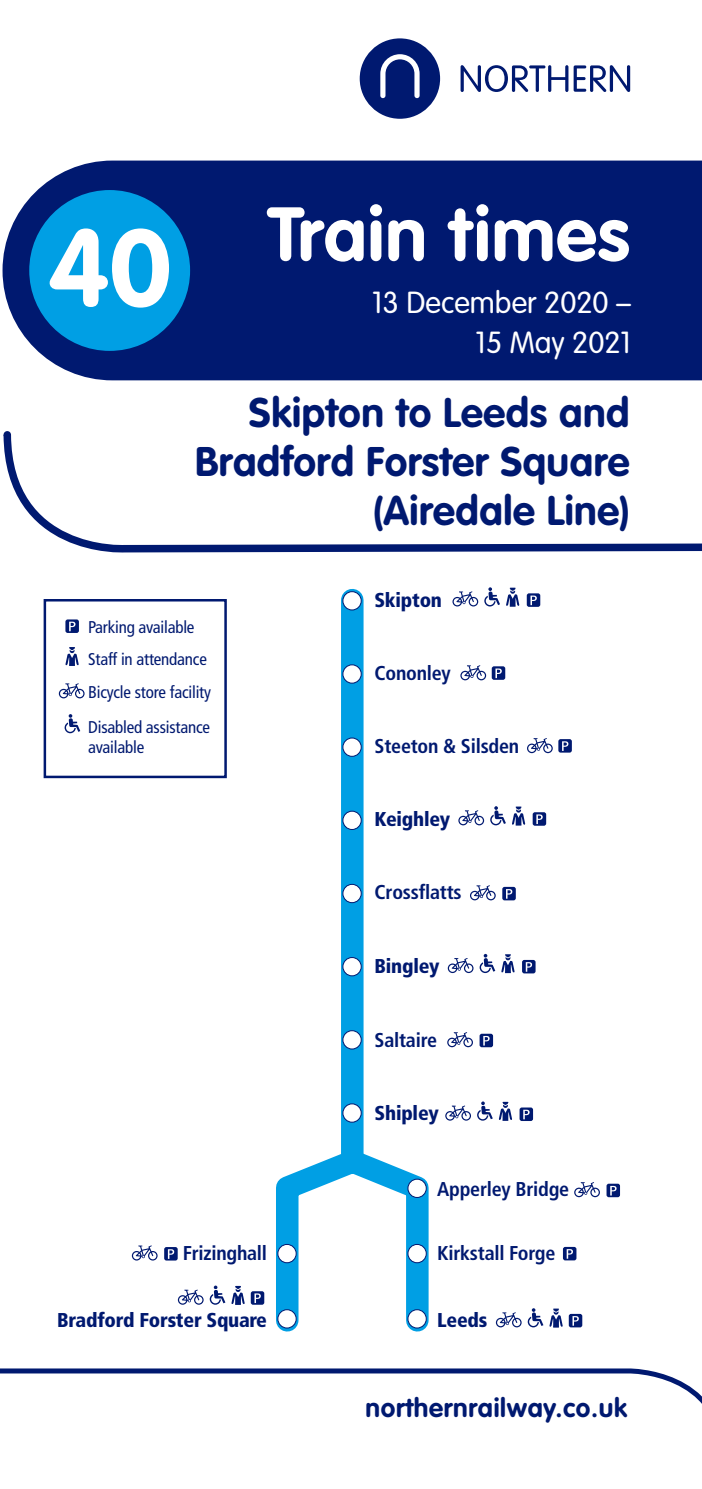
<style>
.page{position:relative;width:702px;height:1489px;background:#fff}
.page>*{position:absolute;margin:0;border:0;box-sizing:border-box;transform-origin:0 0}
.t1{font:700 75px "VAG Rounded";letter-spacing:.01em;color:#fff}
.t2{font:700 40.75px/49px "VAG Rounded";letter-spacing:.015em;color:#001970;text-align:right}
.t3{font:300 30px/40px "VAG Rounded";color:#fff;text-align:right}
.t4{font:700 26.25px "VAG Rounded";letter-spacing:.025em;color:#001970}
.t5{font:700 condensed 20px "Frutiger";letter-spacing:-.01em;color:#001970}
.t6{font:900 condensed 20px "Frutiger";letter-spacing:-.01em;color:#001970}
.t7{font:condensed 17px/32.5px "Frutiger";letter-spacing:-.01em;color:#001970}
.s1{font-size:107.5px}
</style>
<div class="page">
<div style="left:3px;top:160px;width:699px;height:220px;background:#001970"></div>
<div style="left:29px;top:190px;width:161px;height:161px;background:#009fe4;border-radius:50%"></div>
<svg style="left:0;top:1368px;width:702px;height:36px"></svg>
<svg style="left:3px;top:431px;width:699px;height:122px"></svg>
<div style="left:4px;top:431px;width:7px;height:7px;background:#001970;border-radius:50%"></div>
<div style="left:341px;top:600px;width:22px;height:562px;background:#009fe4"></div>
<div style="left:343px;top:591px;width:18px;height:19px;background:#fff;border-radius:50%"></div>
<div style="left:342px;top:591px;width:19px;height:19px;border:1px solid #001970;border-radius:50%"></div>
<div style="left:343px;top:664px;width:18px;height:19px;background:#fff;border-radius:50%"></div>
<div style="left:342px;top:664px;width:19px;height:19px;border:1px solid #001970;border-radius:50%"></div>
<div style="left:343px;top:738px;width:18px;height:18px;background:#fff;border-radius:50%"></div>
<div style="left:342px;top:737px;width:19px;height:19px;border:1px solid #001970;border-radius:50%"></div>
<div style="left:343px;top:811px;width:18px;height:18px;background:#fff;border-radius:50%"></div>
<div style="left:342px;top:810px;width:19px;height:19px;border:1px solid #001970;border-radius:50%"></div>
<div style="left:343px;top:884px;width:18px;height:18px;background:#fff;border-radius:50%"></div>
<div style="left:342px;top:884px;width:19px;height:19px;border:1px solid #001970;border-radius:50%"></div>
<div style="left:343px;top:957px;width:18px;height:18px;background:#fff;border-radius:50%"></div>
<div style="left:342px;top:957px;width:19px;height:19px;border:1px solid #001970;border-radius:50%"></div>
<div style="left:343px;top:1030px;width:18px;height:18px;background:#fff;border-radius:50%"></div>
<div style="left:342px;top:1030px;width:19px;height:19px;border:1px solid #001970;border-radius:50%"></div>
<div style="left:343px;top:1103px;width:18px;height:19px;background:#fff;border-radius:50%"></div>
<div style="left:342px;top:1103px;width:19px;height:19px;border:1px solid #001970;border-radius:50%"></div>
<div style="left:606px;top:1183px;width:14px;height:14px;background:#001970;border-radius:2px"></div>
<svg style="left:610px;top:1185px;width:6px;height:10px"></svg>
<svg style="left:574px;top:1182px;width:26px;height:15px"></svg>
<div style="left:563px;top:1246px;width:13px;height:14px;background:#001970;border-radius:2px"></div>
<svg style="left:566px;top:1249px;width:7px;height:9px"></svg>
<div style="left:502px;top:886px;width:14px;height:14px;background:#001970;border-radius:2px"></div>
<svg style="left:506px;top:889px;width:6px;height:9px"></svg>
<svg style="left:470px;top:885px;width:25px;height:15px"></svg>
<div style="left:491px;top:666px;width:14px;height:13px;background:#001970;border-radius:2px"></div>
<svg style="left:495px;top:668px;width:7px;height:10px"></svg>
<svg style="left:460px;top:665px;width:26px;height:15px"></svg>
<svg style="left:527px;top:1308px;width:16px;height:19px"></svg>
<div style="left:568px;top:1313px;width:14px;height:14px;background:#001970;border-radius:2px"></div>
<svg style="left:572px;top:1316px;width:6px;height:9px"></svg>
<svg style="left:496px;top:1312px;width:25px;height:15px"></svg>
<svg style="left:549px;top:1308px;width:13px;height:19px"></svg>
<svg style="left:484px;top:587px;width:16px;height:19px"></svg>
<div style="left:526px;top:593px;width:14px;height:14px;background:#001970;border-radius:2px"></div>
<svg style="left:530px;top:595px;width:7px;height:10px"></svg>
<svg style="left:452px;top:591px;width:26px;height:15px"></svg>
<svg style="left:506px;top:587px;width:13px;height:19px"></svg>
<div style="left:558px;top:739px;width:14px;height:13px;background:#001970;border-radius:2px"></div>
<svg style="left:562px;top:741px;width:6px;height:10px"></svg>
<svg style="left:527px;top:738px;width:25px;height:15px"></svg>
<svg style="left:490px;top:806px;width:16px;height:19px"></svg>
<div style="left:532px;top:812px;width:14px;height:13px;background:#001970;border-radius:2px"></div>
<svg style="left:536px;top:814px;width:6px;height:10px"></svg>
<svg style="left:458px;top:810px;width:26px;height:15px"></svg>
<svg style="left:512px;top:806px;width:13px;height:19px"></svg>
<svg style="left:479px;top:953px;width:16px;height:20px"></svg>
<div style="left:522px;top:959px;width:13px;height:14px;background:#001970;border-radius:2px"></div>
<svg style="left:525px;top:962px;width:7px;height:9px"></svg>
<svg style="left:448px;top:958px;width:25px;height:15px"></svg>
<svg style="left:501px;top:954px;width:13px;height:19px"></svg>
<div style="left:479px;top:1033px;width:14px;height:14px;background:#001970;border-radius:2px"></div>
<svg style="left:483px;top:1035px;width:6px;height:10px"></svg>
<svg style="left:447px;top:1032px;width:26px;height:15px"></svg>
<svg style="left:477px;top:1101px;width:16px;height:19px"></svg>
<div style="left:519px;top:1107px;width:14px;height:13px;background:#001970;border-radius:2px"></div>
<svg style="left:523px;top:1109px;width:6px;height:10px"></svg>
<svg style="left:445px;top:1105px;width:26px;height:15px"></svg>
<svg style="left:499px;top:1101px;width:13px;height:19px"></svg>
<svg style="left:164px;top:1246px;width:14px;height:14px"></svg>
<svg style="left:168px;top:1249px;width:6px;height:9px"></svg>
<svg style="left:132px;top:1245px;width:26px;height:15px"></svg>
<svg style="left:210px;top:1285px;width:15px;height:19px"></svg>
<div style="left:251px;top:1291px;width:13px;height:13px;background:#001970;border-radius:2px"></div>
<svg style="left:254px;top:1137px;width:175px;height:195px"></svg>
<svg style="left:178px;top:1289px;width:26px;height:15px"></svg>
<svg style="left:231px;top:1285px;width:14px;height:19px"></svg>
<svg style="left:65px;top:714px;width:15px;height:19px"></svg>
<div style="left:65px;top:619px;width:14px;height:14px;background:#001970;border-radius:2px"></div>
<svg style="left:69px;top:621px;width:6px;height:10px"></svg>
<svg style="left:59px;top:683px;width:26px;height:15px"></svg>
<svg style="left:65px;top:647px;width:14px;height:19px"></svg>
<div style="left:44px;top:599px;width:183px;height:179px;border:2px solid #001970"></div>
<svg style="left:360px;top:38px;width:80px;height:81px"></svg>
<svg style="left:460px;top:65px;width:170px;height:27px"></svg>
<h1 class="t1" style="left:48px;top:190px;width:583px"><span class="s1">40</span> Train times</h1>
<h3 class="t3" style="left:372px;top:283px;width:260px">13 December 2020 –<br>15 May 2021</h3>
<h2 class="t2" style="left:195px;top:387px;width:436px">Skipton to Leeds and<br>Bradford Forster Square (Airedale Line)</h2>
<p class="t7" style="left:88px;top:611px;width:124px">Parking available<br>Staff in attendance<br>Bicycle store facility</p>
<p class="t7" style="left:88px;top:717px;width:123px;line-height:20px">Disabled assistance available</p>
<p class="t5" style="left:183px;top:1241px;width:86px">Frizinghall</p>
<p class="t6" style="left:57px;top:1307px;width:211px">Bradford Forster Square</p>
<p class="t6" style="left:374px;top:587px;width:69px">Skipton</p>
<p class="t5" style="left:374px;top:661px;width:78px">Cononley</p>
<p class="t5" style="left:374px;top:733px;width:146px">Steeton &amp; Silsden</p>
<p class="t6" style="left:374px;top:807px;width:77px">Keighley</p>
<p class="t5" style="left:374px;top:880px;width:88px">Crossflatts</p>
<p class="t6" style="left:374px;top:953px;width:66px">Bingley</p>
<p class="t5" style="left:374px;top:1027px;width:64px">Saltaire</p>
<p class="t6" style="left:374px;top:1101px;width:66px">Shipley</p>
<p class="t5" style="left:437px;top:1176px;width:134px">Apperley Bridge</p>
<p class="t5" style="left:437px;top:1240px;width:120px">Kirkstall Forge</p>
<p class="t6" style="left:437px;top:1307px;width:52px">Leeds</p>
<h3 class="t4" style="left:365px;top:1392px;width:263px">northernrailway.co.uk</h3>
</div>
